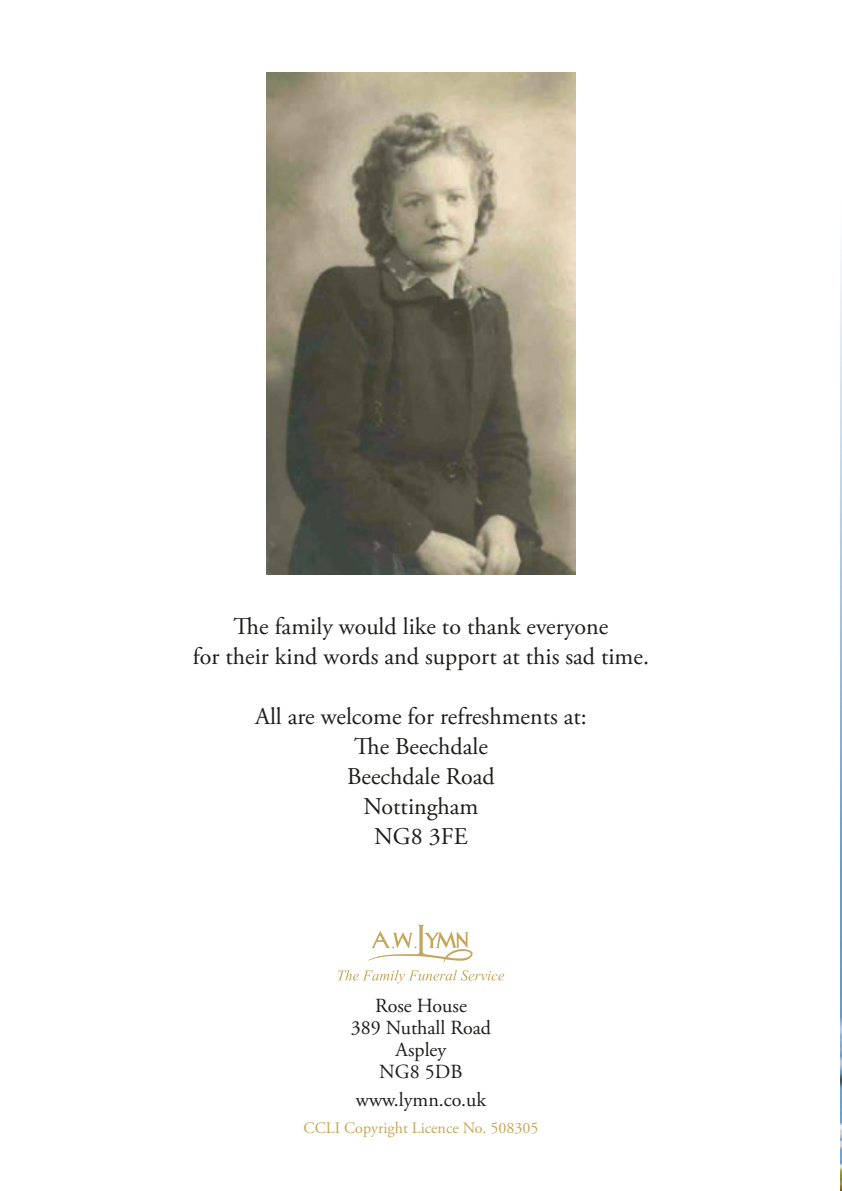
<style>
.page{position:relative;width:842px;height:1191px;background:#fff}
.page>*{position:absolute;margin:0;border:0;box-sizing:border-box;transform-origin:0 0}
.t1{font:24px/30px "Adobe Garamond Pro";color:#1d1d1b;text-align:center}
.t2{font:20px/22px "Adobe Garamond Pro";color:#1d1d1b;text-align:center}
.t3{font:16px "Adobe Garamond Pro";color:#c6a65b}
</style>
<div class="page">
<img style="left:840px;top:255px;width:2px;height:936px">
<svg style="left:338px;top:924px;width:166px;height:59px"></svg>
<img style="left:266px;top:72px;width:310px;height:502px">
<p class="t1" style="left:193px;top:612px;width:457px">The family would like to thank everyone<br>for their kind words and support at this sad time.</p>
<p class="t1" style="left:255px;top:702px;width:333px">All are welcome for refreshments at:<br>The Beechdale<br>Beechdale Road<br>Nottingham<br>NG8 3FE</p>
<p class="t2" style="left:351px;top:995px;width:142px">Rose House<br>389 Nuthall Road<br>Aspley<br>NG8 5DB</p>
<p class="t2" style="left:356px;top:1089px;width:132px">www.lymn.co.uk</p>
<p class="t3" style="left:304px;top:1118px;width:236px">CCLI Copyright Licence No. 508305</p>
</div>
